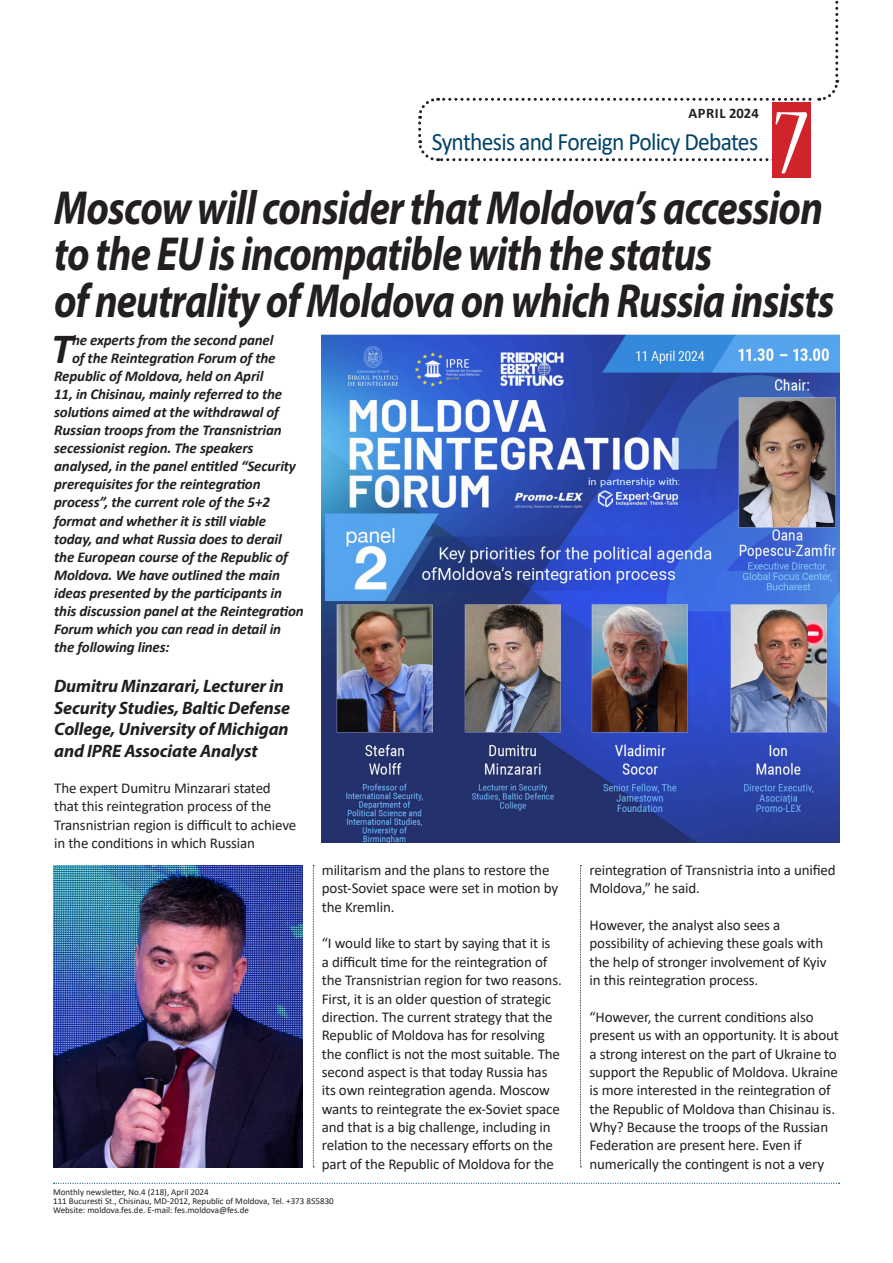
<style>
.page{position:relative;width:893px;height:1263px;background:#fff}
.page>*{position:absolute;margin:0;border:0;box-sizing:border-box;transform-origin:0 0}
.t1{font:condensed 102px "Nueva Std";color:#fff}
.INTERTITLU{font:italic 700 48px "Myriad Pro";letter-spacing:-.02em;color:#231f20;scale:.84 1}
.MANSHETA{font:italic 700 43.35px "Calibri";color:#231f20}
.t2{font:25.05px "Calibri";letter-spacing:-.03em;color:#014368;scale:.94 1}
.INTERTITLU-2{font:italic 700 18px/21.8px "Myriad Pro";letter-spacing:-.01em;color:#231f20}
.texte{font:15px/18.3px "Calibri";letter-spacing:-.01em;color:#231f20}
.MANSHETA-2{font:italic 700 15px "Calibri";letter-spacing:-.01em;color:#231f20}
.t3{font:700 14.55px "Calibri";letter-spacing:.04em;color:#231f20}
.t4{font:9px/9px "Calibri";color:#231f20}
</style>
<div class="page">
<svg style="left:54px;top:1183px;width:786px;height:1px"></svg>
<svg style="left:418px;top:0;width:422px;height:163px"></svg>
<div style="left:772px;top:102px;width:38px;height:76px;background:#d1232a"></div>
<img style="left:53px;top:865px;width:250px;height:302px">
<img style="left:322px;top:334px;width:517px;height:509px">
<svg style="left:313px;top:865px;width:1px;height:302px"></svg>
<svg style="left:580px;top:865px;width:2px;height:302px"></svg>
<p class="t3" style="left:688px;top:103px;width:72px">APRIL 2024</p>
<h3 class="t2" style="left:432px;top:124px;width:349px">Synthesis and Foreign Policy Debates</h3>
<p class="t1" style="left:775px;top:96px;width:34px">7</p>
<p class="INTERTITLU" style="left:54px;top:176px;width:917px">Moscow will consider that Moldova’s accession</p>
<p class="INTERTITLU" style="left:54px;top:223px;width:785px">to the EU is incompatible with the status</p>
<p class="INTERTITLU" style="left:54px;top:269px;width:930px">of neutrality of Moldova on which Russia insists</p>
<p class="MANSHETA-2" style="left:72px;top:329px;width:203px">he experts from the second panel</p>
<p class="MANSHETA-2" style="left:72px;top:347px;width:205px">of the Reintegration Forum of the</p>
<p class="MANSHETA-2" style="left:54px;top:365px;width:211px">Republic of Moldova, held on April</p>
<p class="MANSHETA-2" style="left:54px;top:383px;width:230px">11, in Chisinau, mainly referred to the</p>
<p class="MANSHETA-2" style="left:54px;top:401px;width:226px">solutions aimed at the withdrawal of</p>
<p class="MANSHETA-2" style="left:54px;top:419px;width:229px">Russian troops from the Transnistrian</p>
<p class="MANSHETA-2" style="left:54px;top:437px;width:201px">secessionist region. The speakers</p>
<p class="MANSHETA-2" style="left:54px;top:456px;width:243px">analysed, in the panel entitled “Security</p>
<p class="MANSHETA-2" style="left:54px;top:474px;width:208px">prerequisites for the reintegration</p>
<p class="MANSHETA-2" style="left:54px;top:492px;width:217px">process”, the current role of the 5+2</p>
<p class="MANSHETA-2" style="left:54px;top:510px;width:213px">format and whether it is still viable</p>
<p class="MANSHETA-2" style="left:54px;top:528px;width:229px">today, and what Russia does to derail</p>
<p class="MANSHETA-2" style="left:54px;top:546px;width:235px">the European course of the Republic of</p>
<p class="MANSHETA-2" style="left:54px;top:564px;width:227px">Moldova. We have outlined the main</p>
<p class="MANSHETA-2" style="left:54px;top:582px;width:229px">ideas presented by the participants in</p>
<p class="MANSHETA-2" style="left:54px;top:600px;width:251px">this discussion panel at the Reintegration</p>
<p class="MANSHETA-2" style="left:54px;top:618px;width:228px">Forum which you can read in detail in</p>
<p class="MANSHETA-2" style="left:54px;top:637px;width:117px">the following lines:</p>
<p class="INTERTITLU-2" style="left:54px;top:674px;width:237px">Dumitru Minzarari, Lecturer in<br>Security Studies, Baltic Defense<br>College, University of Michigan and IPRE Associate Analyst</p>
<p class="texte" style="left:54px;top:779px;width:244px">The expert Dumitru Minzarari stated that this reintegration process of the Transnistrian region is difficult to achieve in the conditions in which Russian</p>
<p class="MANSHETA" style="left:51px;top:318px;width:23px">T</p>
<p class="texte" style="left:322px;top:861px;width:238px">militarism and the plans to restore the post-Soviet space were set in motion by the Kremlin.</p>
<p class="texte" style="left:322px;top:934px;width:241px">“I would like to start by saying that it is<br>a difficult time for the reintegration of the Transnistrian region for two reasons.<br>First, it is an older question of strategic direction. The current strategy that the Republic of Moldova has for resolving the conflict is not the most suitable. The second aspect is that today Russia has its own reintegration agenda. Moscow wants to reintegrate the ex-Soviet space and that is a big challenge, including in relation to the necessary efforts on the part of the Republic of Moldova for the</p>
<p class="t4" style="left:53px;top:1187px;width:282px">Monthly newsletter, No.4 (218), April 2024<br>111 Bucuresti St., Chisinau, MD-2012, Republic of Moldova, Tel. +373 855830<br>Website: moldova.fes.de. E-mail: fes.moldova@fes.de</p>
<p class="texte" style="left:589px;top:861px;width:248px">reintegration of Transnistria into a unified<br>Moldova,” he said.</p>
<p class="texte" style="left:589px;top:916px;width:239px">However, the analyst also sees a possibility of achieving these goals with the help of stronger involvement of Kyiv in this reintegration process.</p>
<p class="texte" style="left:589px;top:1007px;width:251px">“However, the current conditions also present us with an opportunity. It is about a strong interest on the part of Ukraine to support the Republic of Moldova. Ukraine is more interested in the reintegration of the Republic of Moldova than Chisinau is.<br>Why? Because the troops of the Russian Federation are present here. Even if numerically the contingent is not a very</p>
</div>
